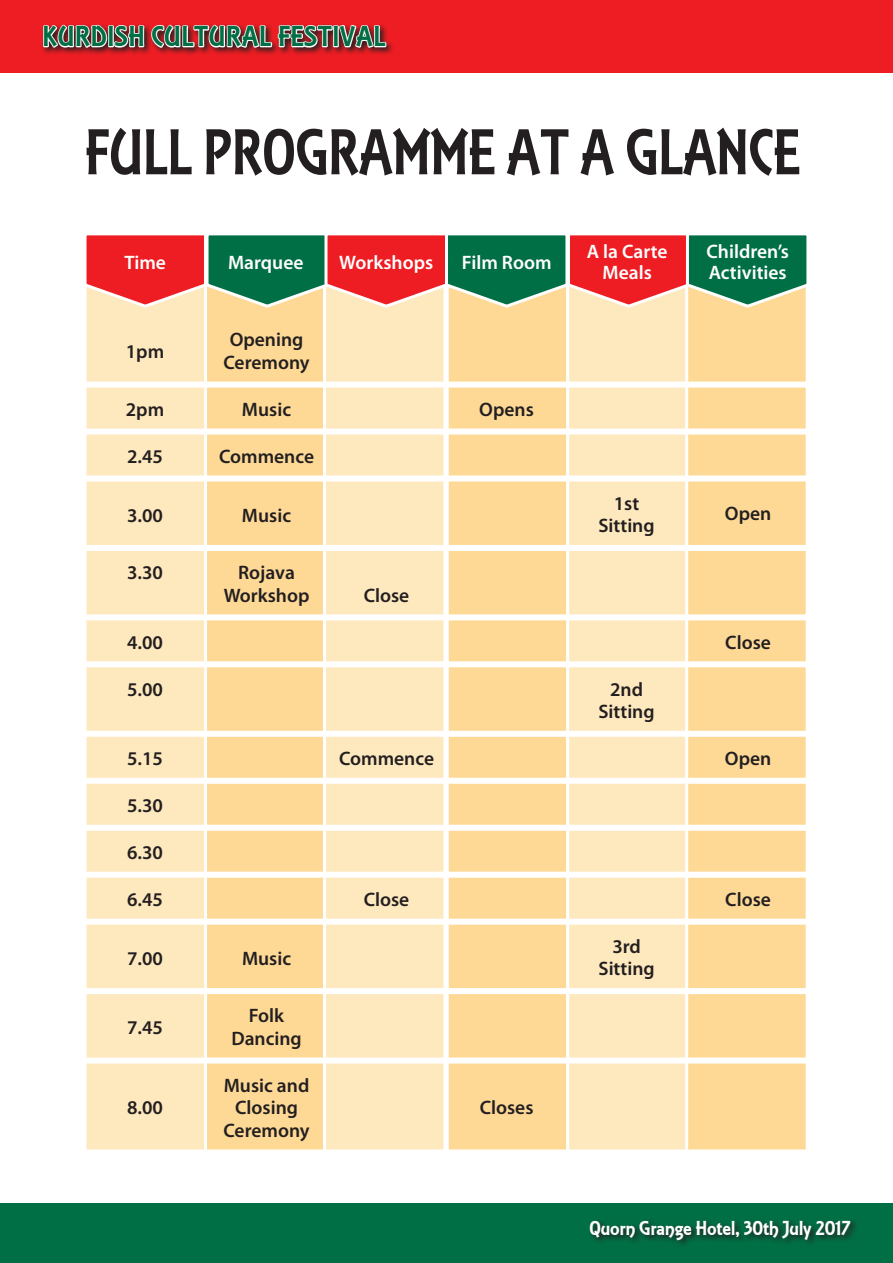
<style>
.page{position:relative;width:893px;height:1263px;background:#fff}
.page>*{position:absolute;margin:0;border:0;box-sizing:border-box;transform-origin:0 0}
.t1{font:67.5px "Equinox Let Plain";color:#231f20;scale:.9 1}
.t2{font:30px "Equinox Let Plain";letter-spacing:.02em;color:#016f45}
.t3{font:21px "Equinox Let Plain";color:#fff}
.t4{font:600 19.5px/22.5px "Myriad Pro";color:#231f20;text-align:center}
.t5{font:600 19.5px/21px "Myriad Pro";color:#fff;text-align:center}
</style>
<div class="page">
<div style="left:84px;top:232px;width:123px;height:925px;background:#fee8be;border:3px solid #fff"></div>
<div style="left:204px;top:232px;width:123px;height:925px;background:#fed996;border:3px solid #fff"></div>
<div style="left:323px;top:232px;width:123px;height:925px;background:#fee8be;border:3px solid #fff"></div>
<div style="left:446px;top:232px;width:123px;height:925px;background:#fed996;border:3px solid #fff"></div>
<div style="left:566px;top:232px;width:124px;height:925px;background:#fee8be;border:3px solid #fff"></div>
<div style="left:685px;top:232px;width:124px;height:925px;background:#fed996;border:3px solid #fff"></div>
<div style="left:0;top:0;width:893px;height:72px;background:#ee1d23"></div>
<div style="left:0;top:1203px;width:893px;height:60px;background:#016f45"></div>
<svg style="left:43px;top:42px;width:350px;height:13px"></svg>
<svg style="left:42px;top:24px;width:346px;height:26px;background:#bb7c7e"></svg>
<svg style="left:590px;top:1220px;width:266px;height:25px"></svg>
<div style="left:85px;top:382px;width:723px;height:6px;background:#fff"></div>
<div style="left:85px;top:428px;width:723px;height:6px;background:#fff"></div>
<div style="left:85px;top:475px;width:723px;height:6px;background:#fff"></div>
<div style="left:85px;top:545px;width:723px;height:6px;background:#fff"></div>
<div style="left:85px;top:614px;width:723px;height:6px;background:#fff"></div>
<div style="left:85px;top:661px;width:723px;height:6px;background:#fff"></div>
<div style="left:85px;top:731px;width:723px;height:6px;background:#fff"></div>
<div style="left:85px;top:778px;width:723px;height:6px;background:#fff"></div>
<div style="left:85px;top:825px;width:723px;height:6px;background:#fff"></div>
<div style="left:85px;top:872px;width:723px;height:6px;background:#fff"></div>
<div style="left:85px;top:919px;width:723px;height:6px;background:#fff"></div>
<div style="left:85px;top:988px;width:723px;height:6px;background:#fff"></div>
<div style="left:85px;top:1057px;width:723px;height:6px;background:#fff"></div>
<div style="left:85px;top:1149px;width:723px;height:6px;background:#fff"></div>
<svg style="left:84px;top:232px;width:725px;height:77px;background:#9a715c"></svg>
<h2 class="t2" style="left:43px;top:18px;width:344px">KURDISH CULTURAL FESTIVAL</h2>
<h1 class="t1" style="left:85px;top:112px;width:796px">FULL PROGRAMME AT A GLANCE</h1>
<p class="t5" style="left:125px;top:251px;width:43px">Time</p>
<p class="t5" style="left:228px;top:251px;width:77px">Marquee</p>
<p class="t5" style="left:339px;top:251px;width:95px">Workshops</p>
<p class="t5" style="left:462px;top:251px;width:91px">Film Room</p>
<p class="t5" style="left:587px;top:241px;width:82px">A la Carte<br>Meals</p>
<p class="t5" style="left:706px;top:241px;width:84px;text-align:left">Children’s<br>Activities</p>
<p class="t4" style="left:126px;top:340px;width:40px">1pm</p>
<p class="t4" style="left:223px;top:328px;width:88px">Opening<br>Ceremony</p>
<p class="t4" style="left:126px;top:397px;width:40px">2pm</p>
<p class="t4" style="left:242px;top:397px;width:51px">Music</p>
<p class="t4" style="left:479px;top:397px;width:56px">Opens</p>
<p class="t4" style="left:127px;top:444px;width:37px">2.45</p>
<p class="t4" style="left:219px;top:444px;width:97px">Commence</p>
<p class="t4" style="left:127px;top:503px;width:37px">3.00</p>
<p class="t4" style="left:242px;top:503px;width:51px">Music</p>
<p class="t4" style="left:598px;top:491px;width:58px">1st<br>Sitting</p>
<p class="t4" style="left:725px;top:502px;width:48px">Open</p>
<p class="t4" style="left:127px;top:561px;width:37px">3.30</p>
<p class="t4" style="left:224px;top:561px;width:87px">Rojava<br>Workshop</p>
<p class="t4" style="left:364px;top:583px;width:47px">Close</p>
<p class="t4" style="left:127px;top:630px;width:37px">4.00</p>
<p class="t4" style="left:725px;top:630px;width:47px">Close</p>
<p class="t4" style="left:127px;top:677px;width:37px">5.00</p>
<p class="t4" style="left:598px;top:677px;width:58px">2nd<br>Sitting</p>
<p class="t4" style="left:127px;top:747px;width:37px">5.15</p>
<p class="t4" style="left:339px;top:747px;width:97px">Commence</p>
<p class="t4" style="left:725px;top:747px;width:48px">Open</p>
<p class="t4" style="left:127px;top:794px;width:37px">5.30</p>
<p class="t4" style="left:127px;top:841px;width:37px">6.30</p>
<p class="t4" style="left:127px;top:888px;width:37px">6.45</p>
<p class="t4" style="left:364px;top:888px;width:47px">Close</p>
<p class="t4" style="left:725px;top:888px;width:47px">Close</p>
<p class="t4" style="left:127px;top:947px;width:37px">7.00</p>
<p class="t4" style="left:242px;top:947px;width:51px">Music</p>
<p class="t4" style="left:127px;top:1016px;width:37px">7.45</p>
<p class="t4" style="left:231px;top:1004px;width:72px">Folk<br>Dancing</p>
<p class="t4" style="left:224px;top:1073px;width:87px">Music and</p>
<p class="t4" style="left:127px;top:1096px;width:37px">8.00</p>
<p class="t4" style="left:235px;top:1096px;width:64px">Closing</p>
<p class="t4" style="left:480px;top:1096px;width:55px">Closes</p>
<p class="t4" style="left:223px;top:1118px;width:88px">Ceremony</p>
<p class="t4" style="left:598px;top:935px;width:58px">3rd<br>Sitting</p>
<p class="t3" style="left:589px;top:1215px;width:263px">Quorn Grange Hotel, 30th July 2017</p>
</div>
